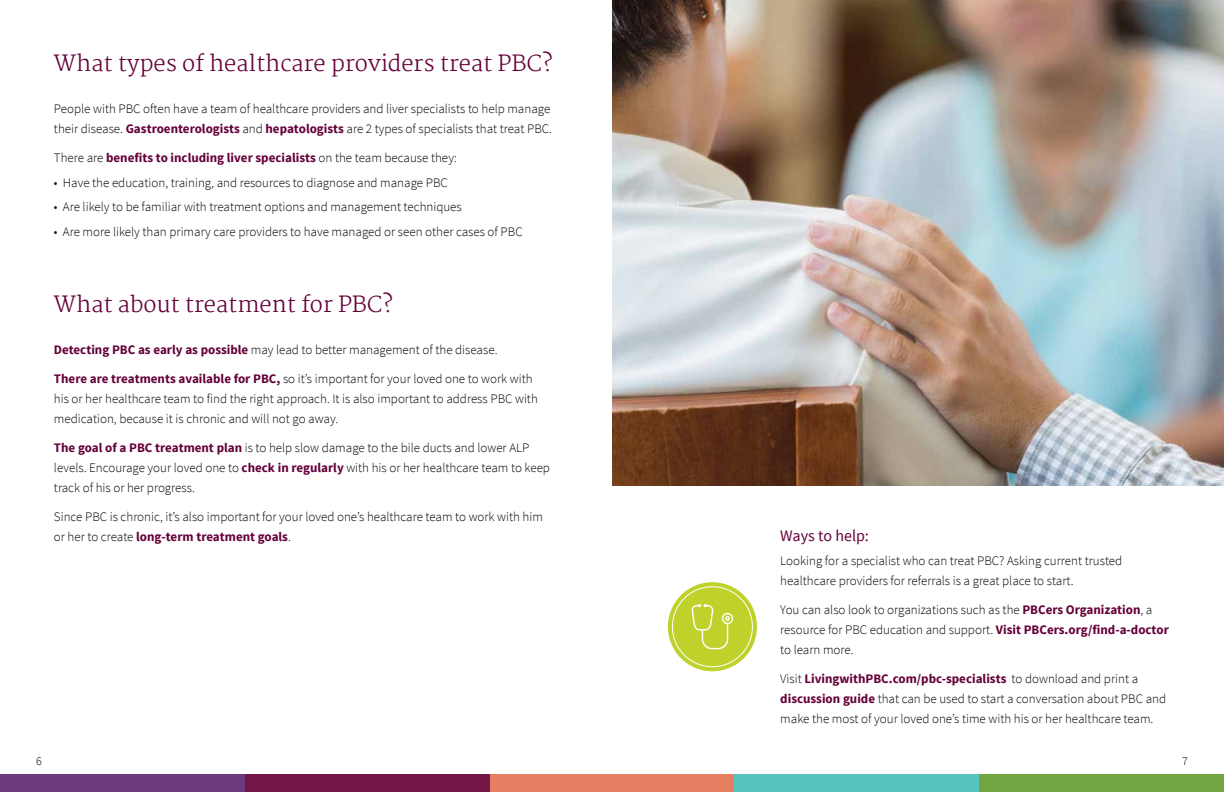
<style>
.page{position:relative;width:1224px;height:792px;background:#fff}
.page>*{position:absolute;margin:0;border:0;box-sizing:border-box;transform-origin:0 0}
.t1{font:300 22px "Martel";color:#650039}
.t2{font:16px "Source Sans Pro";color:#650039}
.t3{font:300 13px/20px "Source Sans Pro";color:#000}
.t4{font:700 13px "Source Sans Pro";color:#650039}
.t5{font:300 12px "Source Sans Pro";color:#000}
.s1{font-weight:700;color:#650039}
.s2{font-weight:300;color:#000}
</style>
<div class="page">
<div style="left:490px;top:774px;width:244px;height:18px;background:#e87e61"></div>
<div style="left:734px;top:774px;width:245px;height:18px;background:#57c4c0"></div>
<div style="left:979px;top:774px;width:245px;height:18px;background:#72a441"></div>
<div style="left:245px;top:774px;width:245px;height:18px;background:#731748"></div>
<div style="left:0;top:774px;width:245px;height:18px;background:#6f397e"></div>
<img style="left:612px;top:0;width:612px;height:486px">
<svg style="left:668px;top:582px;width:89px;height:89px"></svg>
<div style="left:672px;top:586px;width:81px;height:81px;border:1px solid #fff;border-radius:50%"></div>
<h1 class="t1" style="left:54px;top:50px;width:500px">What types of healthcare providers treat PBC?</h1>
<p class="t3" style="left:54px;top:99px;width:500px">People with PBC often have a team of healthcare providers and liver specialists to help manage their disease. <span class="s1">Gastroenterologists</span> and <span class="s1">hepatologists</span> are 2 types of specialists that treat PBC.</p>
<p class="t4" style="left:54px;top:150px;width:404px"><span class="s2">There are</span> benefits to including liver specialists <span class="s2">on the team because they:</span></p>
<p class="t3" style="left:54px;top:172px;width:395px">• Have the education, training, and resources to diagnose and manage PBC</p>
<p class="t3" style="left:54px;top:197px;width:409px">• Are likely to be familiar with treatment options and management techniques</p>
<p class="t3" style="left:54px;top:221px;width:470px">• Are more likely than primary care providers to have managed or seen other cases of PBC</p>
<h1 class="t1" style="left:54px;top:291px;width:340px">What about treatment for PBC?</h1>
<p class="t3" style="left:54px;top:340px;width:445px"><span class="s1">Detecting PBC as early as possible</span> may lead to better management of the disease.</p>
<p class="t3" style="left:54px;top:369px;width:485px"><span class="s1">There are treatments available for PBC,</span> so it’s important for your loved one to work with his or her healthcare team to find the right approach. It is also important to address PBC with medication, because it is chronic and will not go away.</p>
<p class="t3" style="left:54px;top:438px;width:498px"><span class="s1">The goal of a PBC treatment plan</span> is to help slow damage to the bile ducts and lower ALP levels. Encourage your loved one to <span class="s1">check in regularly</span> with his or her healthcare team to keep track of his or her progress.</p>
<p class="t3" style="left:54px;top:507px;width:491px">Since PBC is chronic, it’s also important for your loved one’s healthcare team to work with him or her to create <span class="s1">long-term treatment goals</span>.</p>
<p class="t2" style="left:780px;top:526px;width:90px">Ways to help:</p>
<p class="t3" style="left:780px;top:551px;width:343px">Looking for a specialist who can treat PBC? Asking current trusted healthcare providers for referrals is a great place to start.</p>
<p class="t3" style="left:780px;top:600px;width:390px">You can also look to organizations such as the <span class="s1">PBCers Organization</span>, a resource for PBC education and support. <span class="s1">Visit PBCers.org/find-a-doctor </span>to learn more.</p>
<p class="t3" style="left:780px;top:669px;width:387px">Visit <span class="s1">LivingwithPBC.com/pbc-specialists</span> to download and print a <span class="s1">discussion guide</span> that can be used to start a conversation about PBC and make the most of your loved one’s time with his or her healthcare team.</p>
<p class="t5" style="left:36px;top:754px;width:7px">6</p>
<p class="t5" style="left:1182px;top:754px;width:7px">7</p>
</div>
